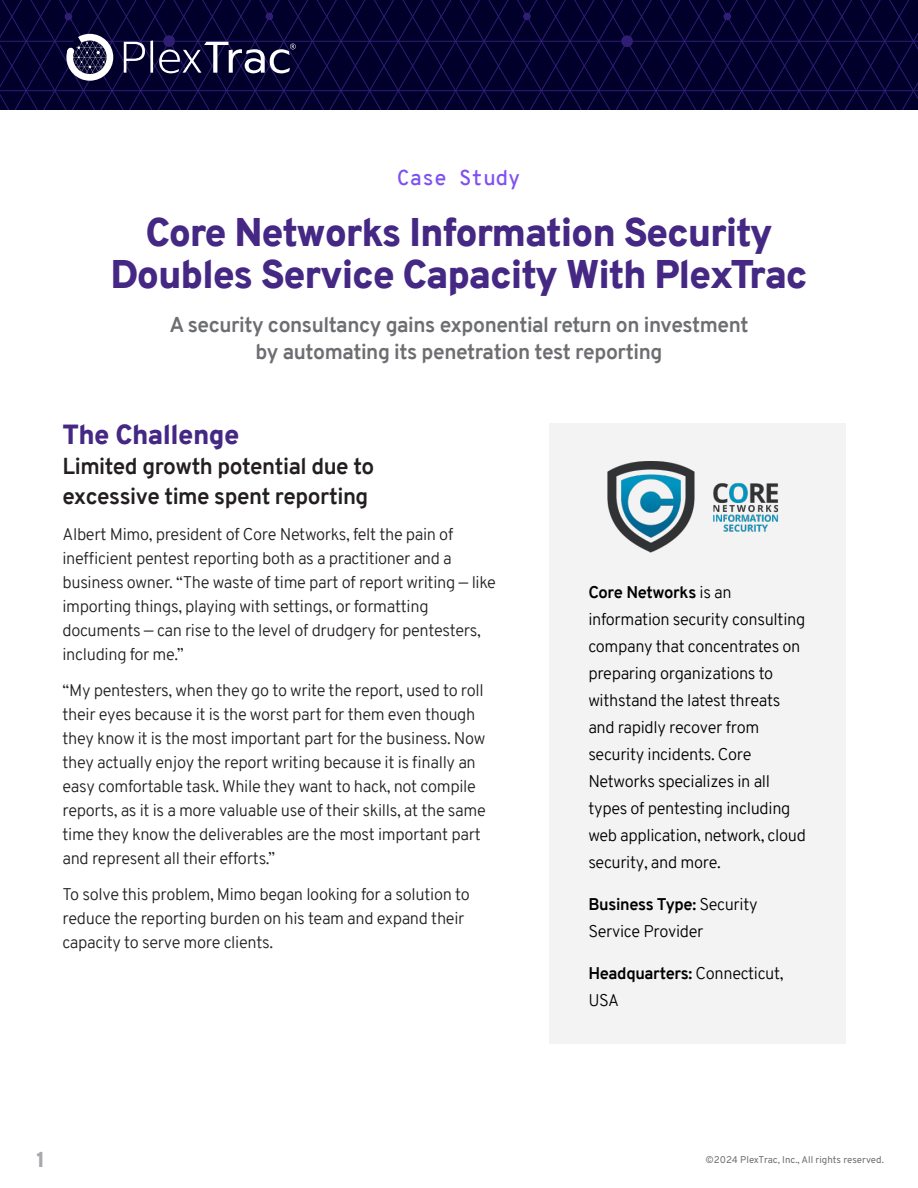
<style>
.page{position:relative;width:918px;height:1188px;background:#fff}
.page>*{position:absolute;margin:0;border:0;box-sizing:border-box;transform-origin:0 0}
.t1{font:800 39px/42px "Overpass";letter-spacing:-.03em;color:#442884;text-align:center}
.t2{font:800 27px "Overpass";letter-spacing:-.02em;color:#442884}
.t3{font:700 22.5px/30px "Overpass";letter-spacing:-.02em;color:#231f20}
.t4{font:700 21px/27px "Overpass";letter-spacing:-.02em;color:#6d6e71;text-align:center}
.t5{font:600 21px "Overpass Mono";letter-spacing:-.03em;color:#7f50f1}
.t6{font:800 21px "Overpass";color:#a7a9ac}
.t7{font:300 16.5px/24px "Overpass";letter-spacing:-.02em;color:#231f20}
.t8{font:300 16.5px/27px "Overpass";letter-spacing:-.02em;color:#000}
.t9{font:9.75px "Overpass";color:#6d6e71}
.s1{font-weight:700}
</style>
<div class="page">
<svg style="left:514px;top:0;width:26px;height:110px;background:#030230"></svg>
<svg style="left:486px;top:0;width:28px;height:110px;background:#030230"></svg>
<svg style="left:457px;top:0;width:29px;height:110px;background:#030230"></svg>
<svg style="left:429px;top:0;width:28px;height:110px;background:#030230"></svg>
<svg style="left:400px;top:0;width:29px;height:110px;background:#030230"></svg>
<svg style="left:371px;top:0;width:29px;height:110px;background:#030230"></svg>
<hr style="left:0;top:41px;width:918px;height:1px;background:#7f50f1">
<hr style="left:0;top:90px;width:918px;height:1px;background:#7f50f1">
<div style="left:523px;top:13px;width:8px;height:7px;background:#2f1e74;border-radius:50%"></div>
<svg style="left:540px;top:0;width:378px;height:110px;background:#040231"></svg>
<svg style="left:0;top:0;width:371px;height:110px;background:#12103c"></svg>
<div style="left:549px;top:423px;width:297px;height:620px;background:#f3f3f3"></div>
<img style="left:607px;top:461px;width:172px;height:92px">
<p class="t5" style="left:397px;top:163px;width:125px">Case Study</p>
<h1 class="t1" style="left:110px;top:212px;width:699px">Core Networks Information Security<br>Doubles Service Capacity With PlexTrac</h1>
<p class="t4" style="left:169px;top:311px;width:581px">A security consultancy gains exponential return on investment by automating its penetration test reporting</p>
<h2 class="t2" style="left:62px;top:415px;width:178px">The Challenge</h2>
<h3 class="t3" style="left:62px;top:451px;width:313px">Limited growth potential due to excessive time spent reporting</h3>
<p class="t7" style="left:62px;top:522px;width:435px">Albert Mimo, president of Core Networks, felt the pain of inefficient pentest reporting both as a practitioner and a business owner. “The waste of time part of report writing — like importing things, playing with settings, or formatting documents — can rise to the level of drudgery for pentesters, including for me.”</p>
<p class="t7" style="left:62px;top:678px;width:425px">“My pentesters, when they go to write the report, used to roll their eyes because it is the worst part for them even though they know it is the most important part for the business. Now they actually enjoy the report writing because it is finally an easy comfortable task. While they want to hack, not compile reports, as it is a more valuable use of their skills, at the same time they know the deliverables are the most important part and represent all their efforts.”</p>
<p class="t7" style="left:62px;top:882px;width:409px">To solve this problem, Mimo began looking for a solution to reduce the reporting burden on his team and expand their capacity to serve more clients.</p>
<p class="t8" style="left:588px;top:579px;width:219px"><span class="s1">Core Networks</span> is an information security consulting company that concentrates on preparing organizations to withstand the latest threats and rapidly recover from security incidents. Core<br>Networks specializes in all types of pentesting including web application, network, cloud security, and more.</p>
<p class="t8" style="left:588px;top:891px;width:171px"><span class="s1">Business Type:</span> Security<br>Service Provider</p>
<p class="t8" style="left:588px;top:960px;width:197px"><span class="s1">Headquarters:</span> Connecticut,<br>USA</p>
<p class="t6" style="left:37px;top:1144px;width:10px">1</p>
<p class="t9" style="left:706px;top:1153px;width:180px">©2024 PlexTrac, Inc., All rights reserved.</p>
</div>
